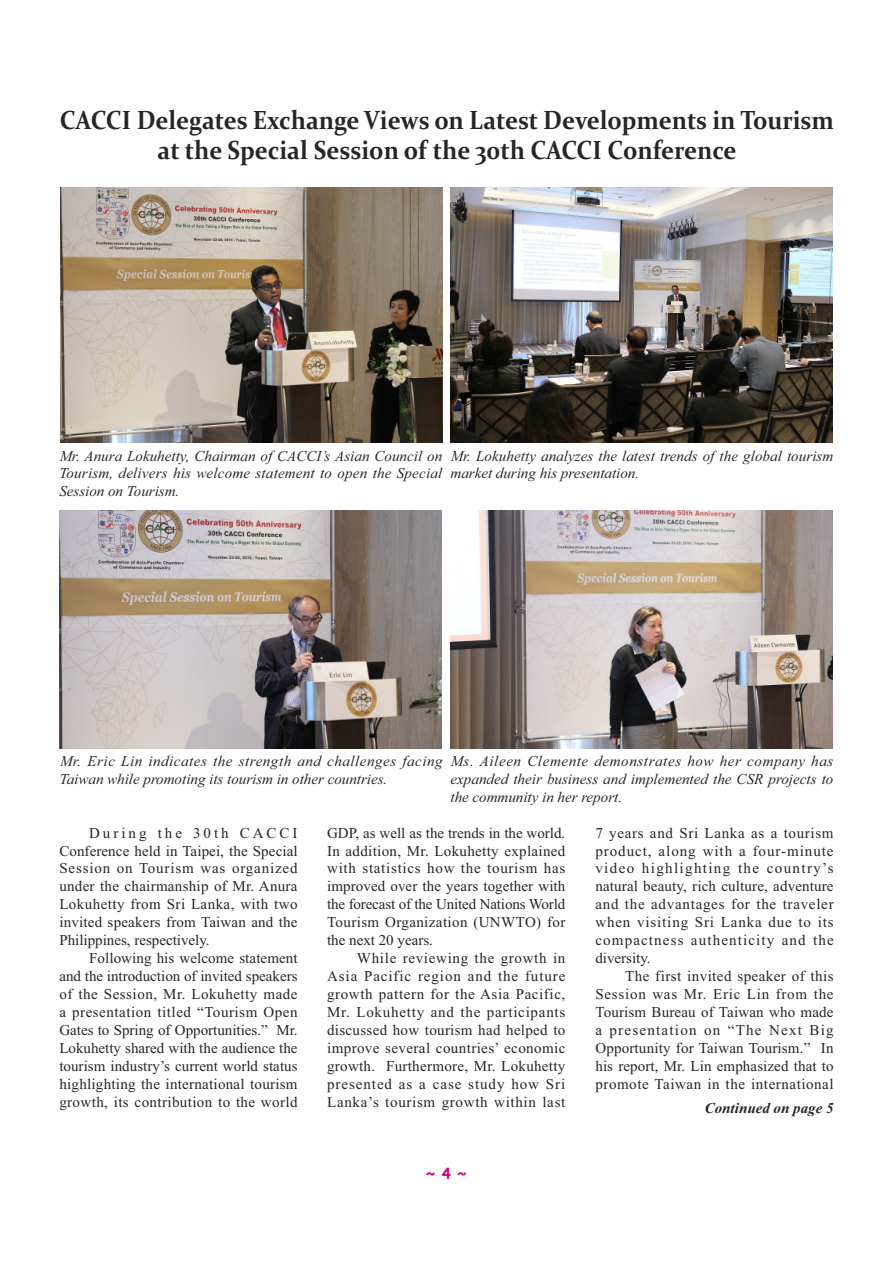
<style>
.page{position:relative;width:893px;height:1263px;background:#fff}
.page>*{position:absolute;margin:0;border:0;box-sizing:border-box;transform-origin:0 0}
.t1{font:700 26.4px/30px "Constantia";letter-spacing:-.005em;color:#272525;text-align:center;scale:.91 1}
.t2{font:15px/18px "Times New Roman";letter-spacing:.025em;color:#272525;text-align:justify}
.t3{font:italic 15px/18px "Times New Roman";letter-spacing:.005em;color:#272525;text-align:justify}
.t4{font:italic 700 15px "Times New Roman";color:#272525}
.t5{font:700 15px "Comic Sans MS";color:#ca0088}
</style>
<div class="page">
<img style="left:450px;top:510px;width:382px;height:239px">
<img style="left:59px;top:510px;width:382px;height:239px">
<img style="left:450px;top:187px;width:382px;height:255px">
<img style="left:60px;top:187px;width:383px;height:255px">
<h1 class="t1" style="left:60px;top:108px;width:852px">CACCI Delegates Exchange Views on Latest Developments in Tourism at the Special Session of the 30th CACCI Conference</h1>
<p class="t3" style="left:59px;top:448px;width:384px">Mr. Anura Lokuhetty, Chairman of CACCI’s Asian Council on Tourism, delivers his welcome statement to open the Special Session on Tourism.</p>
<p class="t3" style="left:450px;top:448px;width:384px">Mr. Lokuhetty analyzes the latest trends of the global tourism market during his presentation.</p>
<p class="t3" style="left:60px;top:753px;width:384px">Mr. Eric Lin indicates the strength and challenges facing<br>Taiwan while promoting its tourism in other countries.</p>
<p class="t3" style="left:450px;top:753px;width:384px">Ms. Aileen Clemente demonstrates how her company has expanded their business and implemented the CSR projects to the community in her report.</p>
<p class="t2" style="left:59px;top:825px;width:240px;text-indent:30px">During the 30th CACCI Conference held in Taipei, the Special Session on Tourism was organized under the chairmanship of Mr. Anura Lokuhetty from Sri Lanka, with two invited speakers from Taiwan and the Philippines, respectively.</p>
<p class="t2" style="left:59px;top:951px;width:240px;text-indent:30px">Following his welcome statement and the introduction of invited speakers of the Session, Mr. Lokuhetty made a presentation titled “Tourism Open Gates to Spring of Opportunities.” Mr.<br>Lokuhetty shared with the audience the tourism industry’s current world status highlighting the international tourism growth, its contribution to the world</p>
<p class="t2" style="left:327px;top:825px;width:240px">GDP, as well as the trends in the world.<br>In addition, Mr. Lokuhetty explained with statistics how the tourism has improved over the years together with the forecast of the United Nations World Tourism Organization (UNWTO) for the next 20 years.</p>
<p class="t2" style="left:327px;top:951px;width:240px;text-indent:30px">While reviewing the growth in Asia Pacific region and the future growth pattern for the Asia Pacific, Mr. Lokuhetty and the participants discussed how tourism had helped to improve several countries’ economic growth. Furthermore, Mr. Lokuhetty presented as a case study how Sri Lanka’s tourism growth within last</p>
<p class="t5" style="left:426px;top:1166px;width:42px">~ 4 ~</p>
<p class="t2" style="left:595px;top:825px;width:240px">7 years and Sri Lanka as a tourism product, along with a four-minute video highlighting the country’s natural beauty, rich culture, adventure and the advantages for the traveler when visiting Sri Lanka due to its compactness authenticity and the diversity.</p>
<p class="t2" style="left:595px;top:968px;width:240px;text-indent:30px">The first invited speaker of this Session was Mr. Eric Lin from the Tourism Bureau of Taiwan who made a presentation on “The Next Big Opportunity for Taiwan Tourism.” In his report, Mr. Lin emphasized that to promote Taiwan in the international</p>
<p class="t4" style="left:704px;top:1103px;width:130px">Continued on page 5</p>
</div>
